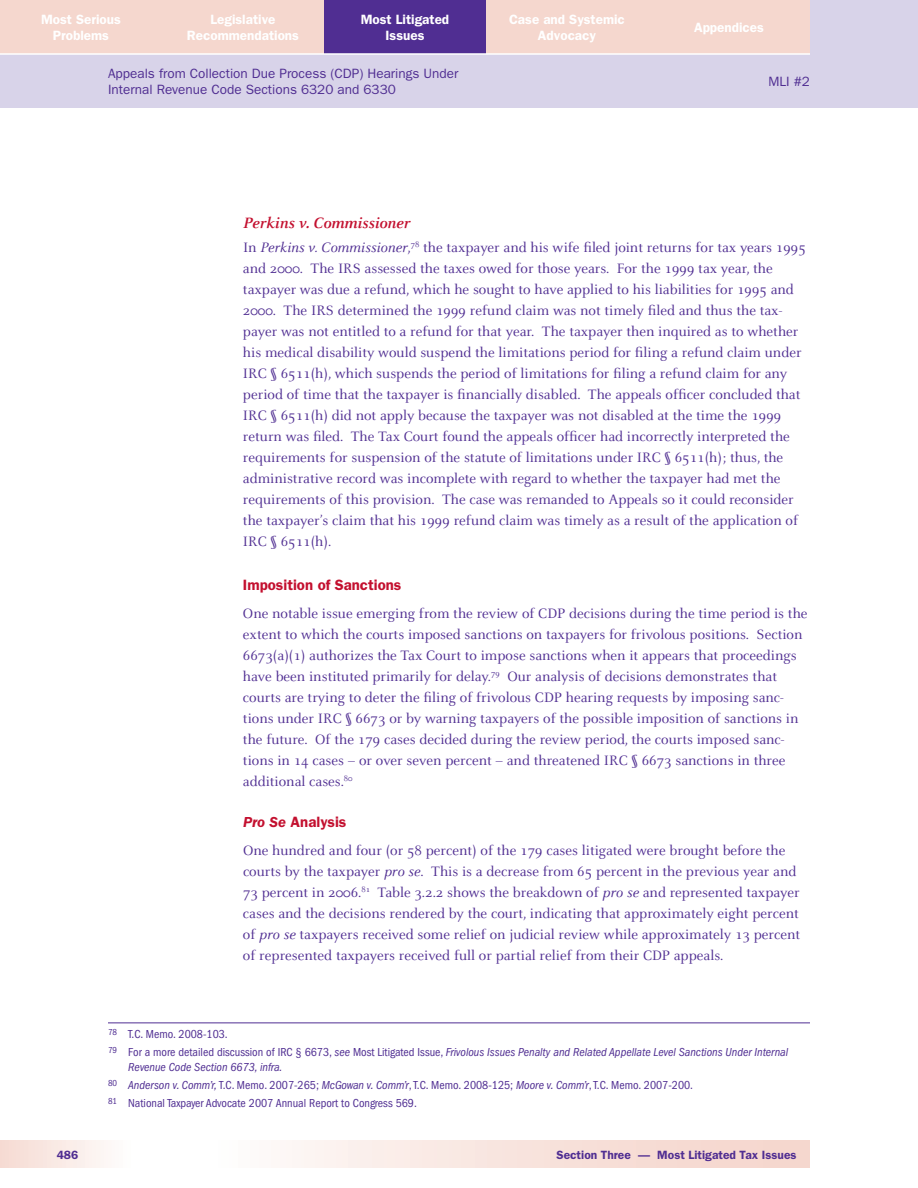
<style>
.page{position:relative;width:918px;height:1188px;background:#fff}
.page>*{position:absolute;margin:0;border:0;box-sizing:border-box;transform-origin:0 0}
.t1{font:italic 700 16.5px "Celeste";color:#c3102f}
.t2{font:15px/21px "Celeste";color:#502e92}
.t3{font:600 15px "Franklin Gothic";color:#c3102f}
.t4{font:600 13.5px/16.5px "Franklin Gothic";color:#fff;text-align:center}
.t5{font:13.5px/16.5px "Franklin Gothic";color:#502e92}
.t6{font:condensed 12px/18.3px "Franklin Gothic";color:#502e92}
.t7{font:600 12px "Franklin Gothic";color:#502e92}
.s1{font-style:italic}
</style>
<div class="page">
<div style="left:0;top:0;width:918px;height:108px;background:#d8d3e9"></div>
<svg style="left:292px;top:1141px;width:518px;height:27px;background:#f7e3dc"></svg>
<div style="left:0;top:1141px;width:148px;height:27px;background:linear-gradient(to right,#f6dad2,#fff)"></div>
<div style="left:0;top:0;width:162px;height:54px;background:#f5d7ce"></div>
<div style="left:162px;top:0;width:162px;height:54px;background:#f5d7ce"></div>
<div style="left:324px;top:0;width:162px;height:54px;background:#502e92"></div>
<div style="left:648px;top:0;width:162px;height:54px;background:#f5d7ce"></div>
<div style="left:486px;top:0;width:162px;height:54px;background:#f5d7ce"></div>
<hr style="left:0;top:53px;width:810px;height:2px;background:#fff">
<hr style="left:108px;top:1023px;width:702px;height:1px;background:#502e92">
<p class="t4" style="left:41px;top:11px;width:81px">Most Serious<br>Problems</p>
<p class="t4" style="left:361px;top:11px;width:90px">Most Litigated<br>Issues</p>
<p class="t4" style="left:509px;top:11px;width:117px">Case and Systemic<br>Advocacy</p>
<p class="t4" style="left:694px;top:19px;width:71px">Appendices</p>
<p class="t4" style="left:187px;top:11px;width:114px">Legislative<br>Recommendations</p>
<p class="t5" style="left:108px;top:65px;width:352px">Appeals from Collection Due Process (Cdp) Hearings Under<br>Internal Revenue Code Sections 6320 and 6330</p>
<p class="t5" style="left:768px;top:73px;width:43px">MLI #2</p>
<p class="t1" style="left:243px;top:214px;width:169px">Perkins v. Commissioner</p>
<p class="t2" style="left:243px;top:237px;width:564px">In <span class="s1">Perkins v. Commissioner</span>,<sup>78</sup> the taxpayer and his wife filed joint returns for tax years 1995 and 2000. The IRS assessed the taxes owed for those years. For the 1999 tax year, the taxpayer was due a refund, which he sought to have applied to his liabilities for 1995 and 2000. The IRS determined the 1999 refund claim was not timely filed and thus the tax&shy;payer was not entitled to a refund for that year. The taxpayer then inquired as to whether his medical disability would suspend the limitations period for filing a refund claim under IRC § 6511(h), which suspends the period of limitations for filing a refund claim for any period of time that the taxpayer is financially disabled. The appeals officer concluded that IRC § 6511(h) did not apply because the taxpayer was not disabled at the time the 1999 return was filed. The Tax Court found the appeals officer had incorrectly interpreted the requirements for suspension of the statute of limitations under IRC § 6511(h); thus, the administrative record was incomplete with regard to whether the taxpayer had met the requirements of this provision. The case was remanded to Appeals so it could reconsider the taxpayer’s claim that his 1999 refund claim was timely as a result of the application of IRC § 6511(h).</p>
<p class="t3" style="left:243px;top:576px;width:160px">Imposition of Sanctions</p>
<p class="t2" style="left:243px;top:603px;width:566px">One notable issue emerging from the review of CDP decisions during the time period is the extent to which the courts imposed sanctions on taxpayers for frivolous positions. Section 6673(a)(1) authorizes the Tax Court to impose sanctions when it appears that proceedings have been instituted primarily for delay.<sup>79</sup> Our analysis of decisions demonstrates that courts are trying to deter the filing of frivolous CDP hearing requests by imposing sanc&shy;tions under IRC § 6673 or by warning taxpayers of the possible imposition of sanctions in the future. Of the 179 cases decided during the review period, the courts imposed sanc&shy;tions in 14 cases – or over seven percent – and threatened IRC § 6673 sanctions in three additional cases.<sup>80</sup></p>
<p class="t3" style="left:243px;top:813px;width:105px"><span class="s1">Pro Se</span> Analysis</p>
<p class="t2" style="left:243px;top:840px;width:559px">One hundred and four (or 58 percent) of the 179 cases litigated were brought before the courts by the taxpayer <span class="s1">pro se</span>. This is a decrease from 65 percent in the previous year and 73 percent in 2006.<sup>81</sup> Table 3.2.2 shows the breakdown of <span class="s1">pro se</span> and represented taxpayer cases and the decisions rendered by the court, indicating that approximately eight percent of <span class="s1">pro se</span> taxpayers received some relief on judicial review while approximately 13 percent of represented taxpayers received full or partial relief from their CDP appeals.</p>
<p class="t6" style="left:108px;top:1025px;width:682px"><sup>78</sup> T.C. Memo. 2008-103.<br><sup>79</sup> For a more detailed discussion of IRC § 6673, <span class="s1">see</span> Most Litigated Issue, <span class="s1">Frivolous Issues Penalty and Related Appellate Level Sanctions Under Internal</span></p>
<p class="t6" style="left:108px;top:1058px;width:587px;text-indent:20px"><span class="s1">Revenue Code Section 6673, infra.<br></span><sup>80</sup> <span class="s1">Anderson v. Comm’r,</span> T.C. Memo. 2007-265; <span class="s1">McGowan v. Comm’r</span>, T.C. Memo. 2008-125; <span class="s1">Moore v. Comm’r</span>, T.C. Memo. 2007-200.<br><sup>81</sup> National Taxpayer Advocate 2007 Annual Report to Congress 569.</p>
<p class="t7" style="left:57px;top:1148px;width:23px">486</p>
<p class="t7" style="left:557px;top:1148px;width:242px">Section Three — Most Litigated Tax Issues</p>
</div>
